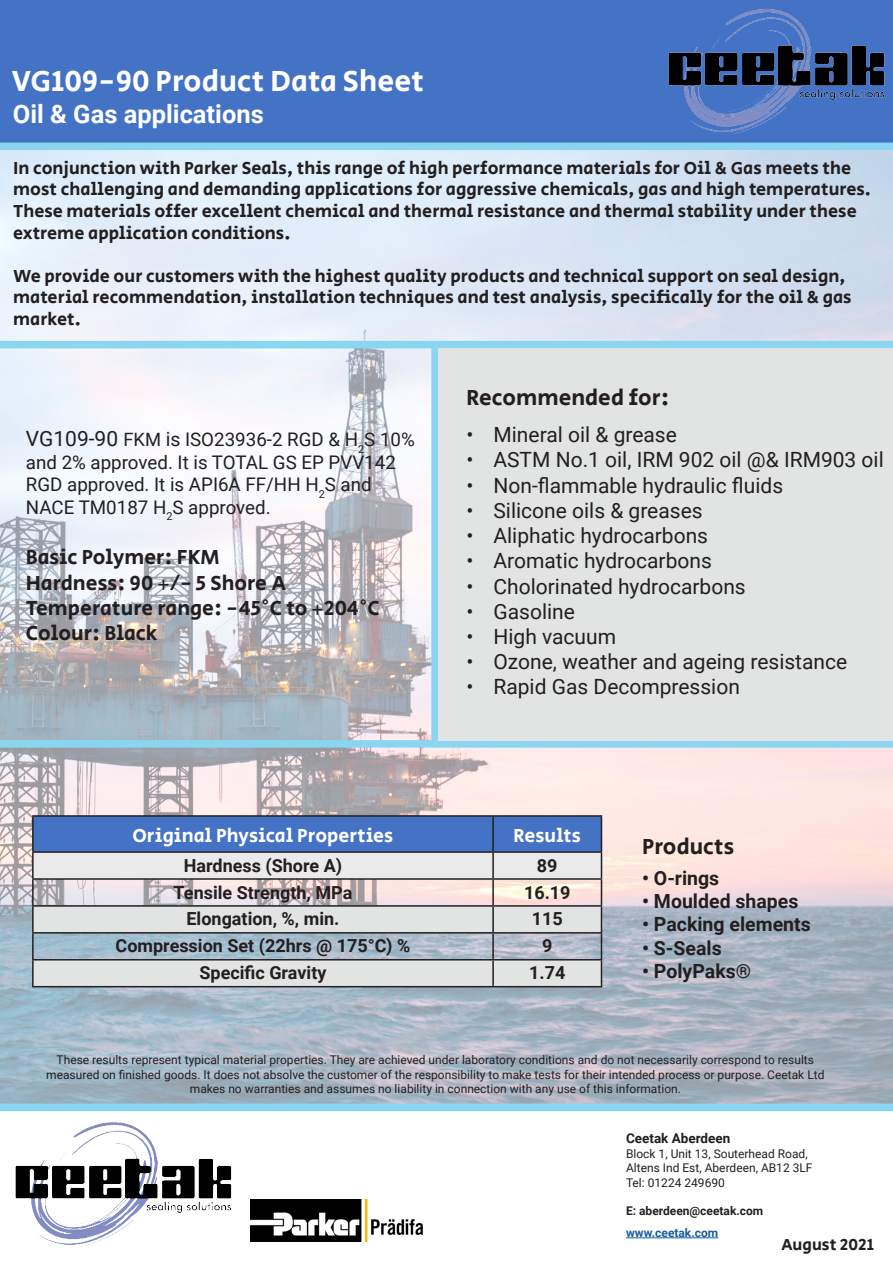
<style>
.page{position:relative;width:893px;height:1263px;background:#fff}
.page>*{position:absolute;margin:0;border:0;box-sizing:border-box;transform-origin:0 0}
.t1{font:30px "Secular One";color:#fff}
.t2{font:700 25.5px "Roboto";color:#fff}
.t3{font:22.5px "Secular One";color:#231f20}
.t4{font:21px "Roboto";color:#231f20}
.t5{font:21px "Secular One";color:#231f20}
.t6{font:700 19.5px "Roboto";color:#231f20}
.t7{font:19.5px "Secular One";color:#fff}
.t8{font:18.75px/22.5px "Roboto";color:#231f20}
.t9{font:18px/21.6px "Secular One";color:#231f20}
.t10{font:700 18px "Roboto";color:#231f20}
.t11{font:16.5px "Secular One";color:#231f20}
.t12{font:700 13.5px "Roboto";color:#231f20}
.t13{font:12px/14.4px "Roboto";color:#231f20;text-align:center}
.t14{font:700 12px "Roboto";color:#231f20}
.t15{font:700 12px "Roboto";color:#175d9e}
.s1{font-size:21px}
.s2{font-size:18.3px}
.s3{font-size:19.5px}
</style>
<div class="page">
<div style="left:0;top:0;width:893px;height:147px;background:#4472c4"></div>
<div style="left:0;top:143px;width:893px;height:7px;background:#8ad6f1"></div>
<img style="left:668px;top:9px;width:217px;height:125px">
<img style="left:0;top:150px;width:893px;height:953px">
<div style="left:0;top:1103px;width:893px;height:8px;background:#8ad6f1"></div>
<div style="left:0;top:341px;width:893px;height:7px;background:#8ad6f1"></div>
<div style="left:0;top:740px;width:893px;height:8px;background:#8ad6f1"></div>
<div style="left:431px;top:347px;width:8px;height:396px;background:#8ad6f1"></div>
<hr style="left:32px;top:932px;width:461px;height:1px;background:#231f20">
<hr style="left:32px;top:959px;width:461px;height:1px;background:#231f20">
<hr style="left:32px;top:853px;width:2px;height:25px;background:#231f20">
<hr style="left:32px;top:815px;width:461px;height:2px;background:#231f20">
<hr style="left:32px;top:817px;width:2px;height:34px;background:#231f20">
<hr style="left:493px;top:815px;width:109px;height:2px;background:#231f20">
<hr style="left:32px;top:878px;width:461px;height:2px;background:#231f20">
<hr style="left:32px;top:880px;width:2px;height:25px;background:#231f20">
<hr style="left:32px;top:905px;width:461px;height:2px;background:#231f20">
<hr style="left:32px;top:907px;width:2px;height:25px;background:#231f20">
<hr style="left:32px;top:933px;width:2px;height:26px;background:#231f20">
<hr style="left:32px;top:960px;width:2px;height:26px;background:#231f20">
<svg style="left:33px;top:816px;width:569px;height:170px;background:#b2bccf"></svg>
<hr style="left:32px;top:851px;width:461px;height:2px;background:#231f20">
<hr style="left:493px;top:851px;width:109px;height:2px;background:#231f20">
<hr style="left:32px;top:986px;width:461px;height:1px;background:#231f20">
<hr style="left:493px;top:986px;width:109px;height:1px;background:#231f20">
<img style="left:15px;top:1122px;width:217px;height:125px">
<div style="left:439px;top:348px;width:454px;height:393px;background:#e2e3e3"></div>
<hr style="left:626px;top:1237px;width:92px;height:1px;background:#175d9e">
<img style="left:251px;top:1199px;width:171px;height:42px">
<p class="t1" style="left:12px;top:61px;width:414px">VG109-90 Product Data Sheet</p>
<p class="t2" style="left:13px;top:96px;width:253px">Oil &amp; Gas applications</p>
<p class="t9" style="left:13px;top:158px;width:859px">In conjunction with Parker Seals, this range of high performance materials for Oil &amp; Gas meets the most challenging and demanding applications for aggressive chemicals, gas and high temperatures.<br>These materials offer excellent chemical and thermal resistance and thermal stability under these extreme application conditions.</p>
<p class="t9" style="left:13px;top:266px;width:840px">We provide our customers with the highest quality products and technical support on seal design, material recommendation, installation techniques and test analysis, specifically for the oil &amp; gas market.</p>
<p class="t8" style="left:26px;top:428px;width:390px"><span class="s1">VG109-90</span> <span class="s2">FKM</span> <span class="s3">is</span> ISO23936-2 RGD &amp; H<sub>2</sub>S 10% and 2% approved. It is TOTAL GS EP PVV142<br>RGD approved. It is API6A FF/HH H<sub>2</sub>S and NACE TM0187 H<sub>2</sub>S approved.</p>
<p class="t5" style="left:26px;top:543px;width:195px">Basic Polymer: FKM</p>
<p class="t5" style="left:26px;top:568px;width:262px">Hardness: 90 +/- 5 Shore A</p>
<p class="t5" style="left:26px;top:593px;width:356px">Temperature range: -45°C to +204°C</p>
<p class="t5" style="left:26px;top:618px;width:133px">Colour: Black</p>
<p class="t3" style="left:466px;top:382px;width:204px">Recommended for:</p>
<p class="t4" style="left:466px;top:420px;width:212px">• Mineral oil &amp; grease</p>
<p class="t4" style="left:466px;top:445px;width:419px">• ASTM No.1 oil, IRM 902 oil @&amp; IRM903 oil</p>
<p class="t4" style="left:466px;top:470px;width:318px">• Non-flammable hydraulic fluids</p>
<p class="t4" style="left:466px;top:496px;width:238px">• Silicone oils &amp; greases</p>
<p class="t4" style="left:466px;top:521px;width:243px">• Aliphatic hydrocarbons</p>
<p class="t4" style="left:466px;top:546px;width:247px">• Aromatic hydrocarbons</p>
<p class="t4" style="left:466px;top:571px;width:281px">• Cholorinated hydrocarbons</p>
<p class="t4" style="left:466px;top:596px;width:110px">• Gasoline</p>
<p class="t4" style="left:466px;top:622px;width:151px">• High vacuum</p>
<p class="t4" style="left:466px;top:647px;width:382px">• Ozone, weather and ageing resistance</p>
<p class="t4" style="left:466px;top:672px;width:275px">• Rapid Gas Decompression</p>
<p class="t7" style="left:133px;top:822px;width:262px">Original Physical Properties</p>
<p class="t7" style="left:514px;top:822px;width:69px">Results</p>
<p class="t10" style="left:184px;top:852px;width:160px">Hardness (Shore A)</p>
<p class="t10" style="left:537px;top:852px;width:22px">89</p>
<p class="t10" style="left:174px;top:879px;width:180px">Tensile Strength, MPa</p>
<p class="t10" style="left:524px;top:879px;width:48px">16.19</p>
<p class="t10" style="left:187px;top:906px;width:154px">Elongation, %, min.</p>
<p class="t10" style="left:532px;top:906px;width:32px">115</p>
<p class="t10" style="left:116px;top:933px;width:296px">Compression Set (22hrs @ 175°C) %</p>
<p class="t10" style="left:542px;top:933px;width:12px">9</p>
<p class="t10" style="left:199px;top:960px;width:128px">Specific Gravity</p>
<p class="t10" style="left:529px;top:960px;width:38px">1.74</p>
<p class="t3" style="left:642px;top:831px;width:94px">Products</p>
<p class="t6" style="left:642px;top:864px;width:79px">• O-rings</p>
<p class="t6" style="left:642px;top:887px;width:158px">• Moulded shapes</p>
<p class="t6" style="left:642px;top:911px;width:170px">• Packing elements</p>
<p class="t6" style="left:642px;top:934px;width:81px">• S-Seals</p>
<p class="t6" style="left:642px;top:958px;width:110px">• PolyPaks®</p>
<p class="t13" style="left:46px;top:1052px;width:780px">These results represent typical material properties. They are achieved under laboratory conditions and do not necessarily correspond to results measured on finished goods. It does not absolve the customer of the responsibility to make tests for their intended process or purpose. Ceetak Ltd makes no warranties and assumes no liability in connection with any use of this information.</p>
<p class="t12" style="left:626px;top:1129px;width:106px">Ceetak Aberdeen</p>
<p class="t13" style="left:626px;top:1146px;width:188px;text-align:left">Block 1, Unit 13, Souterhead Road,<br>Altens Ind Est, Aberdeen, AB12 3LF</p>
<p class="t13" style="left:626px;top:1174px;width:100px">Tel: 01224 249690</p>
<p class="t14" style="left:626px;top:1203px;width:139px">E: aberdeen@ceetak.com</p>
<p class="t15" style="left:626px;top:1224px;width:94px">www.ceetak.com</p>
<p class="t11" style="left:782px;top:1233px;width:94px">August 2021</p>
</div>
